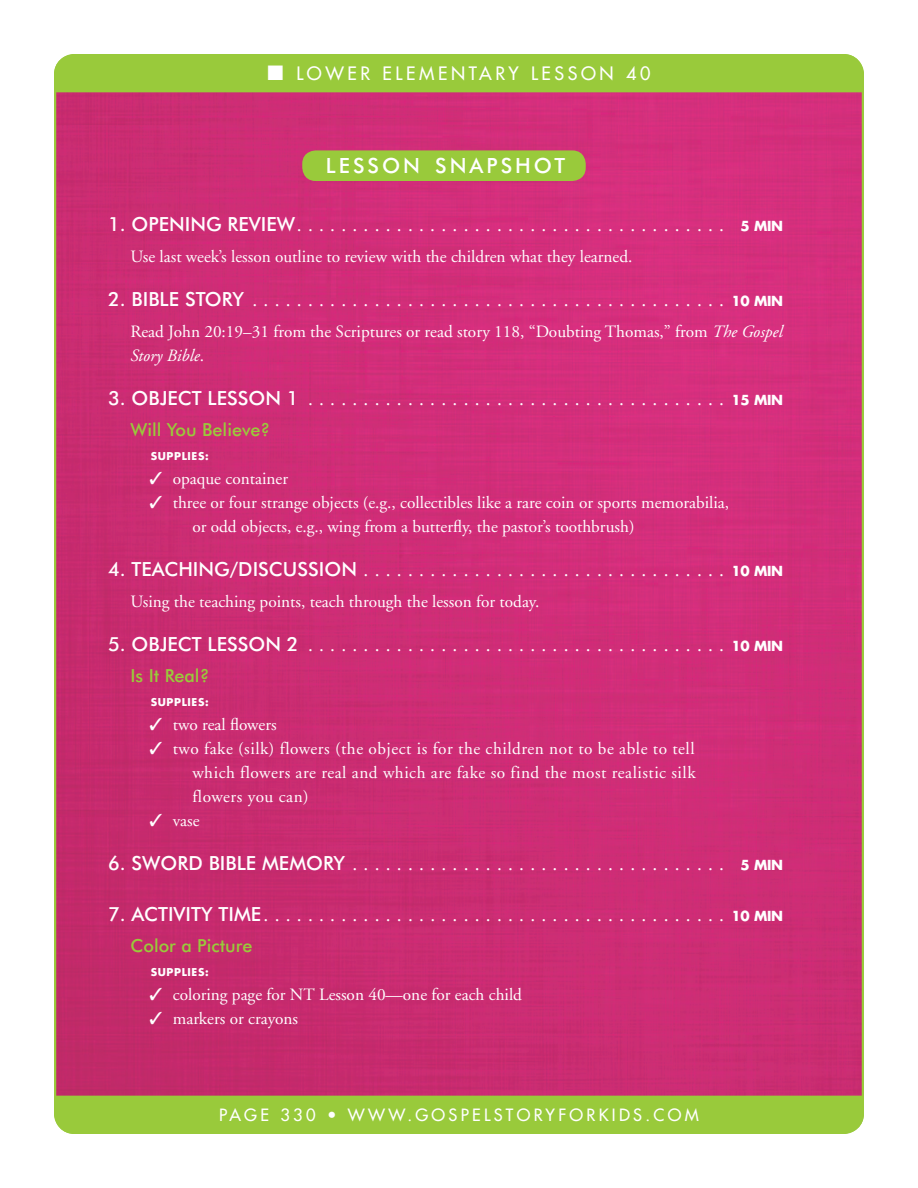
<style>
.page{position:relative;width:918px;height:1188px;background:#fff}
.page>*{position:absolute;margin:0;border:0;box-sizing:border-box;transform-origin:0 0}
.HEAD{font:500 21px "Futura BT";letter-spacing:.145em;color:#fff}
.LS_Subhead{font:19.5px "Adobe Garamond";color:#fff}
.LS_Subhead_2{font:500 18px "Futura BT";color:#99ca3b}
.t1{font:18px "Futura";letter-spacing:.2em;color:#fff}
.LS_Copy{font:17.25px/24px "Adobe Garamond";color:#fff}
.t2{font:16.5px "Futura";letter-spacing:.2em;color:#fff}
.LS_Supply_List_Inden{font:700 10.5px "Futura";letter-spacing:.06em;color:#fff}
.s1{font-family:"Futura BT";font-weight:500}
.s2{font-family:"Futura";font-weight:700;font-size:13.5px}
.s3{font-style:italic}
</style>
<div class="page">
<img style="left:57px;top:92px;width:804px;height:1004px">
<div style="left:54px;top:54px;width:810px;height:38px;background:#99ca3b"></div>
<div style="left:54px;top:1096px;width:810px;height:38px;background:#99ca3b"></div>
<div style="left:302px;top:150px;width:284px;height:31px;background:#99ca3b;border-radius:14px"></div>
<p class="t1" style="left:267px;top:62px;width:385px">■ LOWER ELEMENTARY LESSON 40</p>
<p class="HEAD" style="left:326px;top:153px;width:241px">LESSON SNAPSHOT</p>
<p class="LS_Subhead" style="left:108px;top:215px;width:677px"><span class="s1">1. OPENING REVIEW</span>....................................... <span class="s2">5 MIN</span></p>
<p class="LS_Copy" style="left:130px;top:245px;width:504px">Use last week’s lesson outline to review with the children what they learned.</p>
<p class="LS_Subhead" style="left:108px;top:290px;width:677px"><span class="s1">2. BIBLE STORY</span> ........................................... <span class="s2">10 MIN</span></p>
<p class="LS_Copy" style="left:130px;top:320px;width:654px">Read John 20:19–31 from the Scriptures or read story 118, “Doubting Thomas,” from <span class="s3">The Gospel<br>Story Bible</span>.</p>
<p class="LS_Subhead" style="left:108px;top:389px;width:677px"><span class="s1">3. OBJECT LESSON 1</span> ...................................... <span class="s2">15 MIN</span></p>
<p class="LS_Subhead_2" style="left:130px;top:419px;width:141px">Will You Believe?</p>
<p class="LS_Supply_List_Inden" style="left:151px;top:449px;width:60px">SUPPLIES:</p>
<p class="LS_Copy" style="left:150px;top:467px;width:140px">✓ opaque container</p>
<p class="LS_Copy" style="left:192px;top:491px;width:538px;text-indent:-43px">✓ three or four strange objects (e.g., collectibles like a rare coin or sports memorabilia, or odd objects, e.g., wing from a butterfly, the pastor’s toothbrush)</p>
<p class="LS_Subhead" style="left:108px;top:560px;width:677px"><span class="s1">4. TEACHING/DISCUSSION</span>................................. <span class="s2">10 MIN</span></p>
<p class="LS_Copy" style="left:130px;top:590px;width:410px">Using the teaching points, teach through the lesson for today.</p>
<p class="LS_Subhead" style="left:108px;top:635px;width:677px"><span class="s1">5. OBJECT LESSON 2</span> ...................................... <span class="s2">10 MIN</span></p>
<p class="LS_Subhead_2" style="left:130px;top:665px;width:80px">Is It Real?</p>
<p class="LS_Supply_List_Inden" style="left:151px;top:695px;width:60px">SUPPLIES:</p>
<p class="LS_Copy" style="left:150px;top:713px;width:129px">✓ two real flowers</p>
<p class="LS_Copy" style="left:192px;top:737px;width:505px;text-align:justify;text-indent:-43px">✓ two fake (silk) flowers (the object is for the children not to be able to tell which flowers are real and which are fake so find the most realistic silk flowers you can)</p>
<p class="LS_Copy" style="left:150px;top:809px;width:51px">✓ vase</p>
<p class="LS_Subhead" style="left:108px;top:854px;width:677px"><span class="s1">6. SWORD BIBLE MEMORY</span>.................................. <span class="s2">5 MIN</span></p>
<p class="LS_Subhead" style="left:108px;top:905px;width:677px"><span class="s1">7. ACTIVITY TIME</span>.......................................... <span class="s2">10 MIN</span></p>
<p class="LS_Subhead_2" style="left:130px;top:935px;width:123px">Color a Picture</p>
<p class="LS_Supply_List_Inden" style="left:151px;top:965px;width:60px">SUPPLIES:</p>
<p class="LS_Copy" style="left:150px;top:983px;width:374px">✓ coloring page for NT Lesson 40—one for each child</p>
<p class="LS_Copy" style="left:150px;top:1007px;width:150px">✓ markers or crayons</p>
<p class="t2" style="left:219px;top:1105px;width:481px">PAGE 330 • WWW.GOSPELSTORYFORKIDS.COM</p>
</div>
